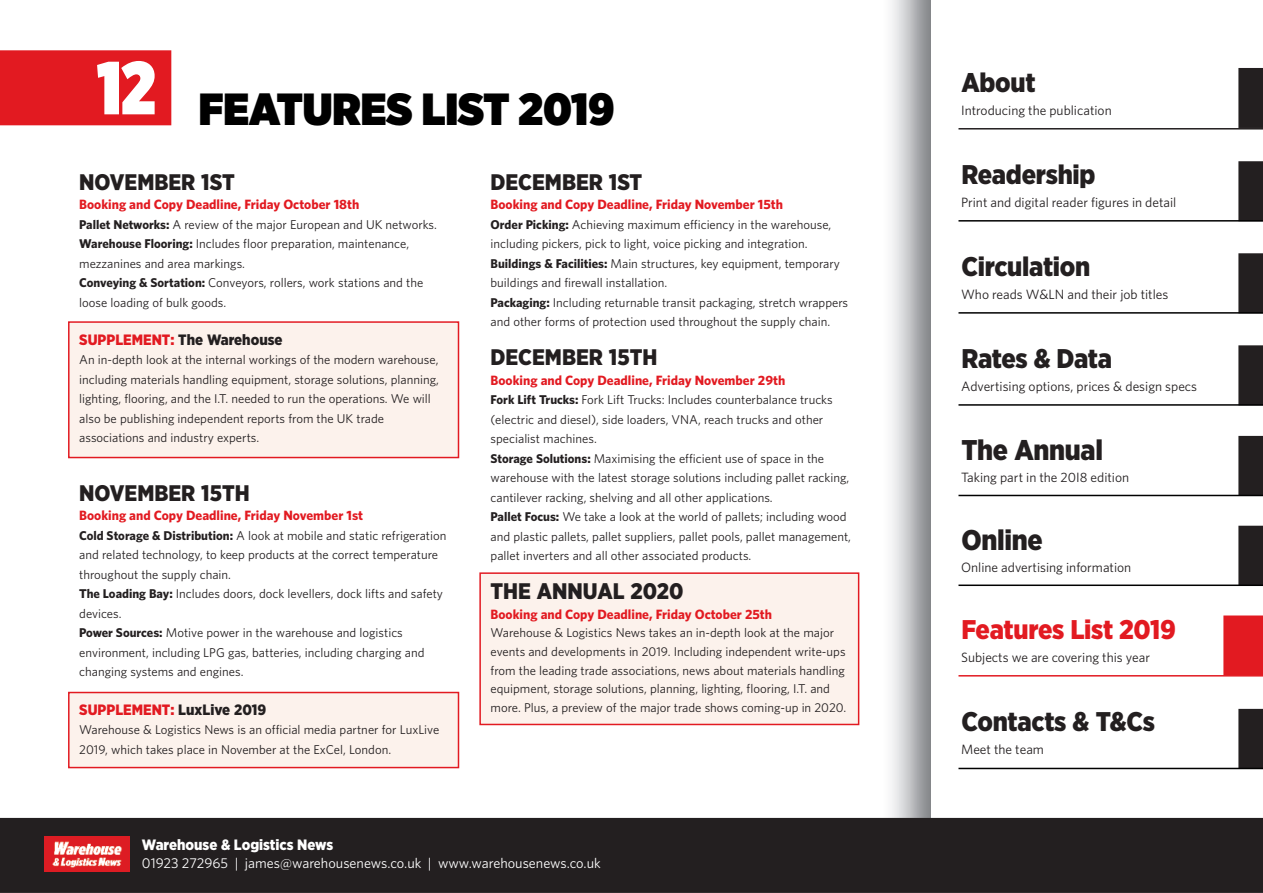
<style>
.page{position:relative;width:1263px;height:893px;background:#fff}
.page>*{position:absolute;margin:0;border:0;box-sizing:border-box;transform-origin:0 0}
.t1{font:900 45px "Gotham Narrow";color:#000}
.t2{font:900 28.5px "Gotham Narrow";letter-spacing:-.01em;color:#231f20}
.t3{font:900 27px "Gotham Narrow";letter-spacing:-.01em;color:#231f20}
.t4{font:900 27px "Gotham Narrow";letter-spacing:-.01em;color:#e21a21}
.t5{font:900 22.5px "Gotham Narrow";color:#231f20}
.t6{font:900 15px "Gotham Narrow";color:#231f20}
.t7{font:900 15px "Gotham Narrow";color:#fff}
.t8{font:900 15px "Gotham Narrow";color:#e21a21}
.t9{font:14.25px "Whitney";color:#fff}
.t10{font:13.5px "Whitney";color:#231f20}
.t11{font:700 13.5px "Whitney";color:#e21a21}
.t12{font:12.75px/19.5px "Whitney";color:#231f20}
.s1{font-weight:700}
.s2{color:#e21a21}
.s3{color:#231f20}
</style>
<div class="page">
<div style="left:481px;top:574px;width:377px;height:150px;background:#fcf2ec"></div>
<div style="left:479px;top:572px;width:380px;height:153px;border:2px solid #e21a21"></div>
<div style="left:70px;top:693px;width:388px;height:74px;background:#fcf2ec"></div>
<div style="left:68px;top:692px;width:391px;height:76px;border:2px solid #e21a21"></div>
<div style="left:70px;top:323px;width:388px;height:134px;background:#fcf2ec"></div>
<div style="left:68px;top:321px;width:391px;height:137px;border:2px solid #e21a21"></div>
<hr style="left:958px;top:128px;width:305px;height:2px;background:#231f20">
<div style="left:1238px;top:161px;width:25px;height:60px;background:#231f20"></div>
<hr style="left:958px;top:220px;width:305px;height:2px;background:#000">
<div style="left:1238px;top:253px;width:25px;height:60px;background:#231f20"></div>
<hr style="left:958px;top:312px;width:305px;height:2px;background:#000">
<div style="left:1238px;top:345px;width:25px;height:60px;background:#231f20"></div>
<hr style="left:958px;top:404px;width:305px;height:2px;background:#000">
<div style="left:1238px;top:436px;width:25px;height:60px;background:#231f20"></div>
<hr style="left:958px;top:495px;width:305px;height:1px;background:#000">
<div style="left:1238px;top:526px;width:25px;height:60px;background:#231f20"></div>
<hr style="left:958px;top:584px;width:305px;height:2px;background:#000">
<div style="left:1223px;top:615px;width:40px;height:60px;background:#e21a21"></div>
<hr style="left:958px;top:675px;width:305px;height:1px;background:#e21a21">
<div style="left:1238px;top:709px;width:25px;height:60px;background:#231f20"></div>
<hr style="left:958px;top:768px;width:305px;height:1px;background:#000">
<div style="left:1238px;top:68px;width:25px;height:60px;background:#231f20"></div>
<div style="left:0;top:818px;width:1263px;height:75px;background:#231f20"></div>
<img style="left:45px;top:836px;width:84px;height:35px">
<div style="left:0;top:50px;width:171px;height:75px;background:#e21a21"></div>
<h1 class="t1" style="left:97px;top:93px;width:519px"><sup>12</sup> FEATURES LIST 2019</h1>
<h3 class="t5" style="left:79px;top:174px;width:157px">NOVEMBER 1ST</h3>
<p class="t11" style="left:79px;top:197px;width:282px">Booking and Copy Deadline, Friday October 18th</p>
<p class="t12" style="left:79px;top:215px;width:359px"><span class="s1">Pallet Networks:</span> A review of the major European and UK networks.<br><span class="s1">Warehouse Flooring:</span> Includes floor preparation, maintenance, mezzanines and area markings.<br><span class="s1">Conveying &amp; Sortation:</span> Conveyors, rollers, work stations and the loose loading of bulk goods.</p>
<p class="t6" style="left:79px;top:334px;width:205px"><span class="s2">SUPPLEMENT:</span> The Warehouse</p>
<p class="t12" style="left:79px;top:350px;width:361px">An in-depth look at the internal workings of the modern warehouse, including materials handling equipment, storage solutions, planning, lighting, flooring, and the I.T. needed to run the operations. We will also be publishing independent reports from the UK trade associations and industry experts.</p>
<h3 class="t5" style="left:79px;top:485px;width:172px">NOVEMBER 15TH</h3>
<p class="t11" style="left:79px;top:508px;width:285px">Booking and Copy Deadline, Friday November 1st</p>
<p class="t12" style="left:79px;top:526px;width:369px"><span class="s1">Cold Storage &amp; Distribution:</span> A look at mobile and static refrigeration and related technology, to keep products at the correct temperature throughout the supply chain.<br><span class="s1">The Loading Bay:</span> Includes doors, dock levellers, dock lifts and safety devices.<br><span class="s1">Power Sources:</span> Motive power in the warehouse and logistics environment, including LPG gas, batteries, including charging and changing systems and engines.</p>
<p class="t8" style="left:79px;top:704px;width:188px">SUPPLEMENT: <span class="s3">LuxLive 2019</span></p>
<p class="t12" style="left:79px;top:720px;width:362px">Warehouse &amp; Logistics News is an official media partner for LuxLive<br>2019, which takes place in November at the ExCel, London.</p>
<h3 class="t5" style="left:491px;top:174px;width:153px">DECEMBER 1ST</h3>
<p class="t11" style="left:491px;top:197px;width:294px">Booking and Copy Deadline, Friday November 15th</p>
<p class="t12" style="left:491px;top:215px;width:359px"><span class="s1">Order Picking:</span> Achieving maximum efficiency in the warehouse, including pickers, pick to light, voice picking and integration.<br><span class="s1">Buildings &amp; Facilities:</span> Main structures, key equipment, temporary buildings and firewall installation.<br><span class="s1">Packaging:</span> Including returnable transit packaging, stretch wrappers and other forms of protection used throughout the supply chain.</p>
<h3 class="t5" style="left:491px;top:349px;width:168px">DECEMBER 15TH</h3>
<p class="t11" style="left:491px;top:372px;width:296px">Booking and Copy Deadline, Friday November 29th</p>
<p class="t12" style="left:491px;top:390px;width:362px"><span class="s1">Fork Lift Trucks:</span> Fork Lift Trucks: Includes counterbalance trucks (electric and diesel), side loaders, VNA, reach trucks and other specialist machines.<br><span class="s1">Storage Solutions:</span> Maximising the efficient use of space in the warehouse with the latest storage solutions including pallet racking, cantilever racking, shelving and all other applications.<br><span class="s1">Pallet Focus:</span> We take a look at the world of pallets; including wood and plastic pallets, pallet suppliers, pallet pools, pallet management, pallet inverters and all other associated products.</p>
<h3 class="t5" style="left:491px;top:583px;width:194px">THE ANNUAL 2020</h3>
<p class="t11" style="left:491px;top:606px;width:283px">Booking and Copy Deadline, Friday October 25th</p>
<p class="t12" style="left:491px;top:624px;width:357px;line-height:18.6px">Warehouse &amp; Logistics News takes an in-depth look at the major events and developments in 2019. Including independent write-ups from the leading trade associations, news about materials handling equipment, storage solutions, planning, lighting, flooring, I.T. and more. Plus, a preview of the major trade shows coming-up in 2020.</p>
<p class="t7" style="left:142px;top:839px;width:193px">Warehouse &amp; Logistics News</p>
<p class="t9" style="left:142px;top:855px;width:460px">01923 272965 | james@warehousenews.co.uk | www.warehousenews.co.uk</p>
<h3 class="t3" style="left:961px;top:73px;width:76px">About</h3>
<p class="t10" style="left:961px;top:103px;width:152px">Introducing the publication</p>
<h3 class="t3" style="left:961px;top:165px;width:136px">Readership</h3>
<p class="t10" style="left:961px;top:195px;width:217px">Print and digital reader figures in detail</p>
<h3 class="t3" style="left:961px;top:257px;width:130px">Circulation</h3>
<p class="t10" style="left:961px;top:287px;width:209px">Who reads W&amp;LN and their job titles</p>
<h3 class="t3" style="left:961px;top:349px;width:152px">Rates &amp; Data</h3>
<p class="t10" style="left:961px;top:379px;width:238px">Advertising options, prices &amp; design specs</p>
<h2 class="t2" style="left:961px;top:440px;width:143px">The Annual</h2>
<p class="t10" style="left:961px;top:469px;width:170px">Taking part in the 20I8 edition</p>
<h2 class="t2" style="left:961px;top:530px;width:83px">Online</h2>
<p class="t10" style="left:961px;top:559px;width:172px">Online advertising information</p>
<h3 class="t4" style="left:961px;top:620px;width:216px">Features List 2019</h3>
<p class="t10" style="left:961px;top:650px;width:190px">Subjects we are covering this year</p>
<h3 class="t3" style="left:961px;top:712px;width:195px">Contacts &amp; T&amp;Cs</h3>
<p class="t10" style="left:961px;top:742px;width:84px">Meet the team</p>
</div>
